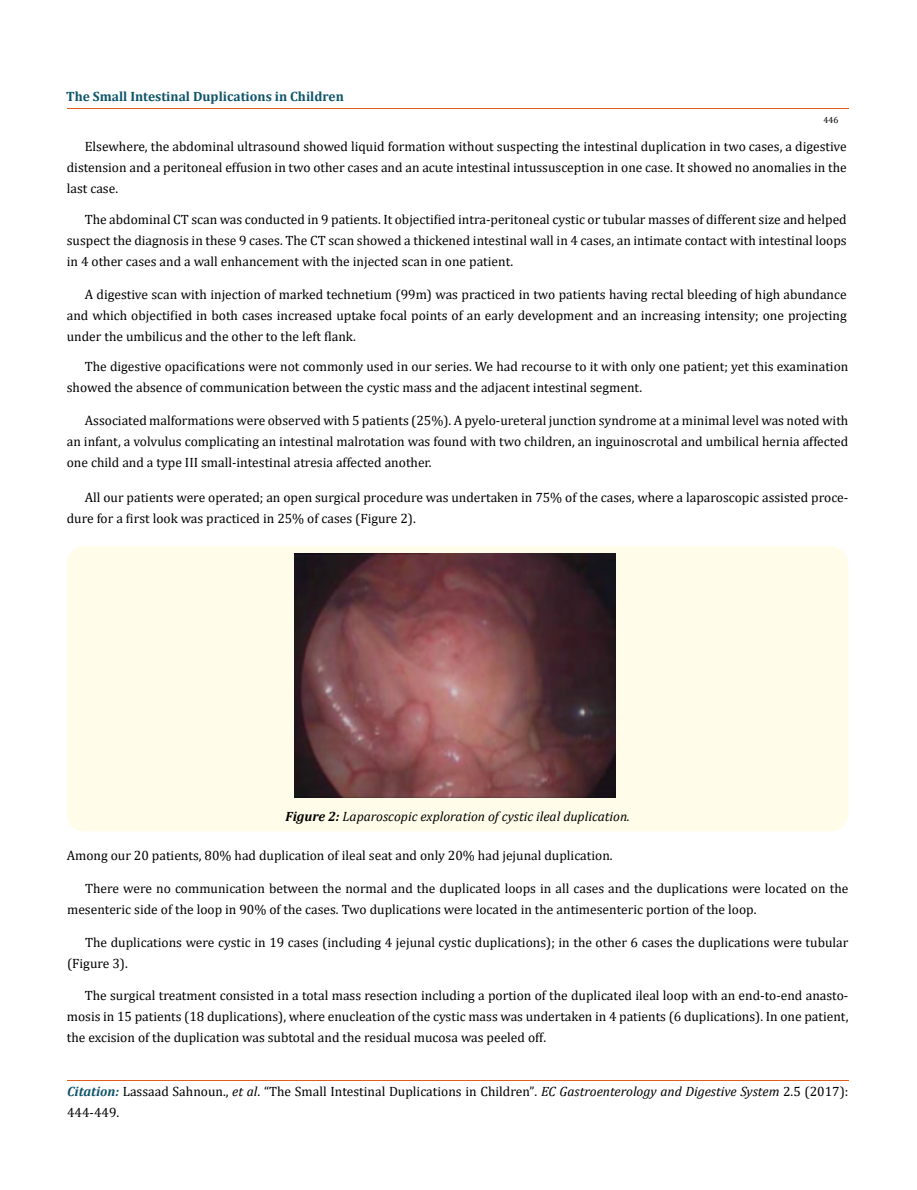
<style>
.page{position:relative;width:917px;height:1190px;background:#fff}
.page>*{position:absolute;margin:0;border:0;box-sizing:border-box;transform-origin:0 0}
.t1{font:13.5px/21px "Cambria";color:#000}
.t2{font:italic 13.5px "Cambria";color:#000}
.t3{font:700 13.5px "Cambria";color:#0e546a}
.t4{font:9px "Cambria";color:#000}
.s1{font-weight:700}
.s2{font-weight:700;font-style:italic;color:#0e546a}
.s3{font-style:italic}
.s4{font-size:13.35px}
</style>
<div class="page">
<hr style="left:67px;top:1080px;width:781px;height:1px;background:#e05d1a">
<div style="left:67px;top:546px;width:781px;height:285px;background:#fffde9;border-radius:18px"></div>
<img style="left:294px;top:553px;width:321px;height:244px">
<p class="t3" style="left:66px;top:87px;width:279px">The Small Intestinal Duplications in Children</p>
<p class="t4" style="left:823px;top:114px;width:16px">446</p>
<p class="t1" style="left:67px;top:135px;width:781px;text-align:justify;text-indent:18px">Elsewhere, the abdominal ultrasound showed liquid formation without suspecting the intestinal duplication in two cases, a digestive distension and a peritoneal effusion in two other cases and an acute intestinal intussusception in one case. It showed no anomalies in the last case.</p>
<p class="t1" style="left:67px;top:209px;width:781px;text-align:justify;text-indent:18px">The abdominal CT scan was conducted in 9 patients. It objectified intra-peritoneal cystic or tubular masses of different size and helped suspect the diagnosis in these 9 cases. The CT scan showed a thickened intestinal wall in 4 cases, an intimate contact with intestinal loops in 4 other cases and a wall enhancement with the injected scan in one patient.</p>
<p class="t1" style="left:67px;top:284px;width:781px;text-align:justify;text-indent:18px">A digestive scan with injection of marked technetium (99m) was practiced in two patients having rectal bleeding of high abundance and which objectified in both cases increased uptake focal points of an early development and an increasing intensity; one projecting under the umbilicus and the other to the left flank.</p>
<p class="t1" style="left:67px;top:356px;width:783px;text-indent:18px">The digestive opacifications were not commonly used in our series. We had recourse to it with only one patient; yet this examination showed the absence of communication between the cystic mass and the adjacent intestinal segment.</p>
<p class="t1" style="left:67px;top:409px;width:783px;text-align:justify;text-indent:18px">Associated malformations were observed with 5 patients (25%). A pyelo-ureteral junction syndrome at a minimal level was noted with an infant, a volvulus complicating an intestinal malrotation was found with two children, an inguinoscrotal and umbilical hernia affected one child and a type III small-intestinal atresia affected another.</p>
<p class="t1" style="left:67px;top:487px;width:783px;text-indent:18px">All our patients were operated; an open surgical procedure was undertaken in 75% of the cases, where a laparoscopic assisted proce&shy;dure for a first look was practiced in 25% of cases (Figure 2).</p>
<p class="t2" style="left:285px;top:807px;width:346px"><span class="s1">Figure 2:</span> Laparoscopic exploration of cystic ileal duplication.</p>
<p class="t1" style="left:67px;top:844px;width:547px">Among our 20 patients, 80% had duplication of ileal seat and only 20% had jejunal duplication.</p>
<p class="t1" style="left:67px;top:877px;width:782px;text-indent:18px">There were no communication between the normal and the duplicated loops in all cases and the duplications were located on the mesenteric side of the loop in 90% of the cases. Two duplications were located in the antimesenteric portion of the loop.</p>
<p class="t1" style="left:67px;top:932px;width:782px;text-indent:18px">The duplications were cystic in 19 cases (including 4 jejunal cystic duplications); in the other 6 cases the duplications were tubular (Figure 3).</p>
<p class="t1" style="left:67px;top:984px;width:783px;text-align:justify;text-indent:18px">The surgical treatment consisted in a total mass resection including a portion of the duplicated ileal loop with an end-to-end anasto&shy;mosis in 15 patients (18 duplications), where enucleation of the cystic mass was undertaken in 4 patients (6 duplications). In one patient, the excision of the duplication was subtotal and the residual mucosa was peeled off.</p>
<p class="t1" style="left:67px;top:1080px;width:782px"><span class="s2">Citation:</span> Lassaad Sahnoun., <span class="s3">et al</span>. “The Small Intestinal Duplications in Children”<span class="s4">.</span> <span class="s3">EC Gastroenterology and Digestive System</span> <span class="s4">2</span>.5 (2017):<br>444-449.</p>
</div>
